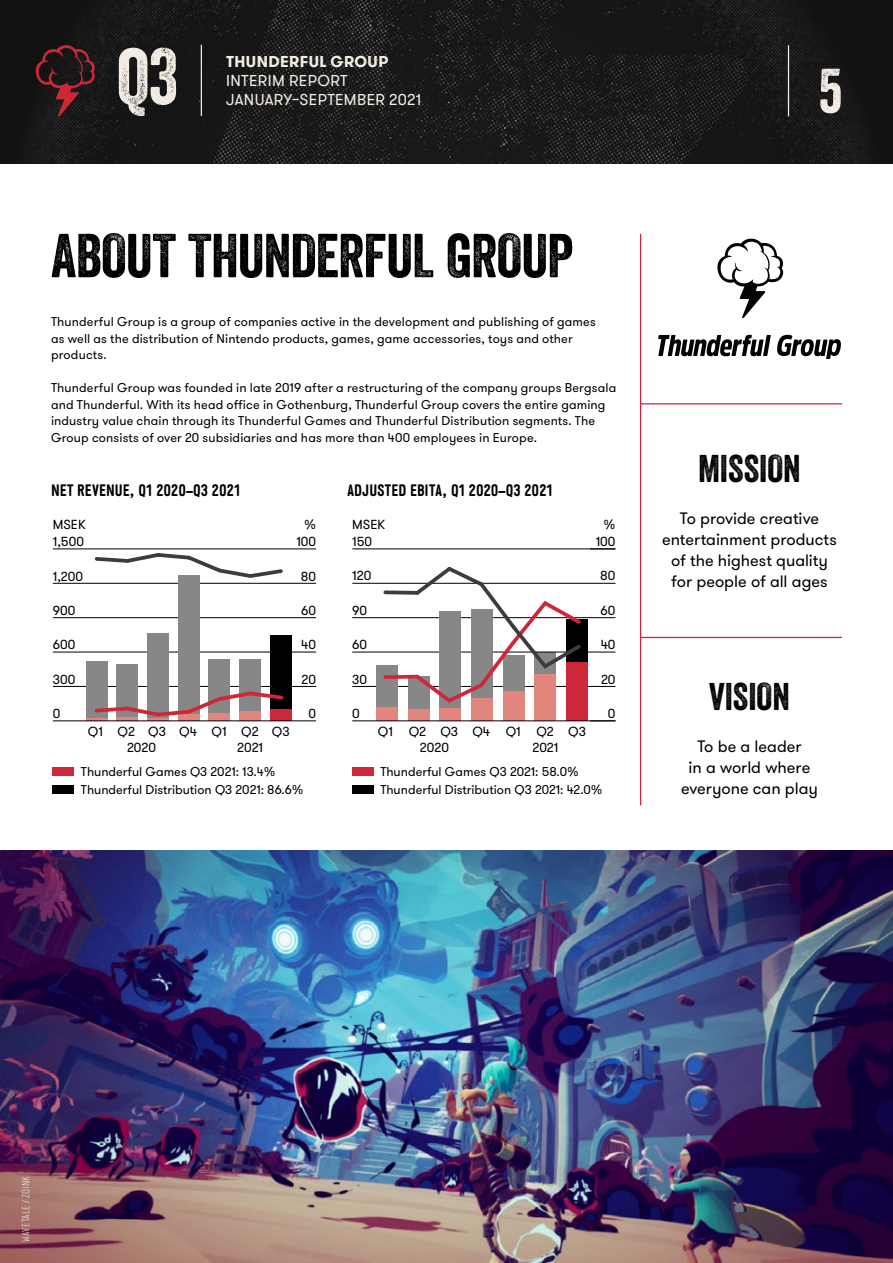
<style>
.page{position:relative;width:893px;height:1263px;background:#fff}
.page>*{position:absolute;margin:0;border:0;box-sizing:border-box;transform-origin:0 0}
.t1{font:76.95px "Veneer";color:#f3ece3}
.t2{font:60.6px "Veneer";color:#f3ece3}
.t3{font:60px "Veneer";letter-spacing:-.015em;color:#000}
.t4{font:37.5px "Veneer";color:#000}
.t5{font:16.5px/21px "GT Walsheim";color:#000;text-align:center}
.t6{font:700 16.5px "Generika";letter-spacing:.005em;color:#000}
.t7{font:15.75px "GT Walsheim";letter-spacing:.02em;color:#f3ece3}
.t8{font:700 15.75px "GT Walsheim";letter-spacing:.025em;color:#f3ece3}
.t9{font:13.2px "GT Walsheim";color:#000}
.t10{font:12.75px/16.5px "GT Walsheim";letter-spacing:.01em;color:#000}
.t11{font:300 10.5px "Generika";letter-spacing:.015em;color:#f3ece3}
</style>
<div class="page">
<img style="left:0;top:0;width:893px;height:164px">
<svg style="left:35px;top:44px;width:60px;height:73px;background:#391a1d"></svg>
<hr style="left:201px;top:45px;width:1px;height:71px;background:#f3ece3">
<hr style="left:788px;top:45px;width:1px;height:71px;background:#f3ece3">
<img style="left:0;top:850px;width:893px;height:413px">
<hr style="left:640px;top:234px;width:1px;height:571px;background:#cf273a">
<hr style="left:641px;top:637px;width:201px;height:1px;background:#cf273a">
<hr style="left:641px;top:403px;width:201px;height:1px;background:#cf273a">
<hr style="left:53px;top:549px;width:263px;height:1px;background:#000">
<hr style="left:53px;top:583px;width:263px;height:1px;background:#000">
<hr style="left:53px;top:617px;width:263px;height:1px;background:#000">
<hr style="left:53px;top:652px;width:263px;height:1px;background:#000">
<hr style="left:53px;top:686px;width:263px;height:1px;background:#000">
<hr style="left:86px;top:717px;width:21px;height:3px;background:#e2867d">
<div style="left:86px;top:661px;width:21px;height:56px;background:#878787"></div>
<hr style="left:117px;top:717px;width:21px;height:3px;background:#e2867d">
<div style="left:117px;top:664px;width:21px;height:53px;background:#878787"></div>
<hr style="left:147px;top:717px;width:22px;height:3px;background:#e2867d">
<div style="left:147px;top:633px;width:22px;height:84px;background:#878787"></div>
<div style="left:178px;top:713px;width:21px;height:7px;background:#e2867d"></div>
<div style="left:178px;top:575px;width:21px;height:138px;background:#878787"></div>
<div style="left:270px;top:709px;width:22px;height:11px;background:#cf273a"></div>
<div style="left:270px;top:635px;width:22px;height:74px;background:#000"></div>
<div style="left:240px;top:711px;width:21px;height:9px;background:#e2867d"></div>
<div style="left:240px;top:659px;width:21px;height:52px;background:#878787"></div>
<div style="left:209px;top:713px;width:21px;height:7px;background:#e2867d"></div>
<div style="left:209px;top:659px;width:21px;height:54px;background:#878787"></div>
<hr style="left:53px;top:720px;width:263px;height:1px;background:#000">
<svg style="left:93px;top:690px;width:191px;height:29px"></svg>
<svg style="left:94px;top:553px;width:189px;height:27px"></svg>
<div style="left:53px;top:767px;width:21px;height:9px;background:#cf273a"></div>
<div style="left:53px;top:785px;width:21px;height:9px;background:#000"></div>
<hr style="left:352px;top:686px;width:263px;height:1px;background:#000">
<div style="left:535px;top:674px;width:21px;height:46px;background:#e2867d"></div>
<hr style="left:352px;top:549px;width:263px;height:1px;background:#000">
<hr style="left:352px;top:583px;width:263px;height:1px;background:#000">
<svg style="left:590px;top:549px;width:25px;height:1px"></svg>
<svg style="left:590px;top:721px;width:25px;height:1px"></svg>
<hr style="left:352px;top:617px;width:263px;height:1px;background:#000">
<hr style="left:352px;top:652px;width:263px;height:1px;background:#000">
<div style="left:377px;top:706px;width:21px;height:14px;background:#e2867d"></div>
<div style="left:377px;top:665px;width:21px;height:41px;background:#878787"></div>
<div style="left:408px;top:709px;width:21px;height:11px;background:#e2867d"></div>
<div style="left:408px;top:676px;width:21px;height:33px;background:#878787"></div>
<div style="left:440px;top:708px;width:21px;height:12px;background:#e2867d"></div>
<div style="left:440px;top:611px;width:21px;height:97px;background:#878787"></div>
<div style="left:471px;top:698px;width:22px;height:22px;background:#e2867d"></div>
<div style="left:566px;top:662px;width:22px;height:58px;background:#cf273a"></div>
<div style="left:566px;top:619px;width:22px;height:43px;background:#000"></div>
<div style="left:503px;top:691px;width:21px;height:29px;background:#e2867d"></div>
<hr style="left:352px;top:720px;width:263px;height:1px;background:#000">
<svg style="left:381px;top:567px;width:203px;height:139px"></svg>
<div style="left:352px;top:767px;width:22px;height:9px;background:#cf273a"></div>
<div style="left:352px;top:785px;width:22px;height:9px;background:#000"></div>
<svg style="left:658px;top:335px;width:113px;height:21px"></svg>
<svg style="left:777px;top:335px;width:64px;height:24px"></svg>
<svg style="left:717px;top:239px;width:67px;height:79px"></svg>
<h1 class="t1" style="left:117px;top:30px;width:63px">Q3</h1>
<p class="t8" style="left:226px;top:52px;width:164px">THUNDERFUL GROUP</p>
<p class="t7" style="left:226px;top:71px;width:123px">INTERIM REPORT</p>
<p class="t7" style="left:226px;top:90px;width:197px">JANUARY–SEPTEMBER 2021</p>
<h3 class="t3" style="left:51px;top:219px;width:524px">ABOUT THUNDERFUL GROUP</h3>
<p class="t10" style="left:51px;top:314px;width:546px">Thunderful Group is a group of companies active in the development and publishing of games as well as the distribution of Nintendo products, games, game accessories, toys and other products.</p>
<p class="t10" style="left:51px;top:380px;width:567px">Thunderful Group was founded in late 2019 after a restructuring of the company groups Bergsala and Thunderful. With its head office in Gothenburg, Thunderful Group covers the entire gaming industry value chain through its Thunderful Games and Thunderful Distribution segments. The Group consists of over 20 subsidiaries and has more than 400 employees in Europe.</p>
<p class="t6" style="left:51px;top:480px;width:191px">NET REVENUE, Q1 2020–Q3 2021</p>
<p class="t6" style="left:347px;top:480px;width:208px">ADJUSTED EBITA, Q1 2020–Q3 2021</p>
<p class="t9" style="left:53px;top:516px;width:35px">MSEK</p>
<p class="t9" style="left:304px;top:516px;width:14px">%</p>
<p class="t9" style="left:352px;top:516px;width:35px">MSEK</p>
<p class="t9" style="left:603px;top:516px;width:14px">%</p>
<p class="t9" style="left:53px;top:533px;width:33px">1,500</p>
<p class="t9" style="left:53px;top:568px;width:32px">1,200</p>
<p class="t9" style="left:53px;top:602px;width:24px">900</p>
<p class="t9" style="left:53px;top:636px;width:24px">600</p>
<p class="t9" style="left:53px;top:671px;width:24px">300</p>
<p class="t9" style="left:53px;top:705px;width:9px">0</p>
<p class="t9" style="left:296px;top:533px;width:21px">100</p>
<p class="t9" style="left:301px;top:568px;width:17px">80</p>
<p class="t9" style="left:301px;top:602px;width:16px">60</p>
<p class="t9" style="left:301px;top:636px;width:16px">40</p>
<p class="t9" style="left:302px;top:671px;width:16px">20</p>
<p class="t9" style="left:308px;top:705px;width:9px">0</p>
<p class="t9" style="left:352px;top:533px;width:21px">150</p>
<p class="t9" style="left:352px;top:568px;width:21px">120</p>
<p class="t9" style="left:352px;top:602px;width:16px">90</p>
<p class="t9" style="left:352px;top:636px;width:16px">60</p>
<p class="t9" style="left:352px;top:671px;width:16px">30</p>
<p class="t9" style="left:352px;top:705px;width:9px">0</p>
<p class="t9" style="left:596px;top:533px;width:21px">100</p>
<p class="t9" style="left:600px;top:568px;width:17px">80</p>
<p class="t9" style="left:601px;top:602px;width:16px">60</p>
<p class="t9" style="left:601px;top:636px;width:16px">40</p>
<p class="t9" style="left:601px;top:671px;width:16px">20</p>
<p class="t9" style="left:608px;top:705px;width:9px">0</p>
<p class="t9" style="left:88px;top:723px;width:17px">Q1</p>
<p class="t9" style="left:118px;top:723px;width:174px">Q2 Q3 Q4 Q1 Q2 Q3</p>
<p class="t9" style="left:378px;top:723px;width:17px">Q1</p>
<p class="t9" style="left:409px;top:723px;width:179px">Q2 Q3 Q4 Q1 Q2 Q3</p>
<p class="t9" style="left:127px;top:739px;width:31px">2020</p>
<p class="t9" style="left:237px;top:739px;width:27px">2021</p>
<p class="t9" style="left:420px;top:739px;width:31px">2020</p>
<p class="t9" style="left:532px;top:739px;width:27px">2021</p>
<p class="t10" style="left:81px;top:763px;width:224px;line-height:18px">Thunderful Games Q3 2021: 13.4%<br>Thunderful Distribution Q3 2021: 86.6%</p>
<p class="t10" style="left:380px;top:763px;width:224px;line-height:18px">Thunderful Games Q3 2021: 58.0%<br>Thunderful Distribution Q3 2021: 42.0%</p>
<h2 class="t2" style="left:818px;top:54px;width:25px">5</h2>
<h3 class="t4" style="left:698px;top:445px;width:104px">MISSION</h3>
<p class="t5" style="left:662px;top:508px;width:176px">To provide creative entertainment products of the highest quality for people of all ages</p>
<h3 class="t4" style="left:709px;top:674px;width:82px">VISION</h3>
<p class="t5" style="left:681px;top:736px;width:138px">To be a leader<br>in a world where everyone can play</p>
<p class="t11" style="left:20px;top:1242px;width:67px;rotate:-90deg">WAVETALE / ZOINK</p>
</div>
